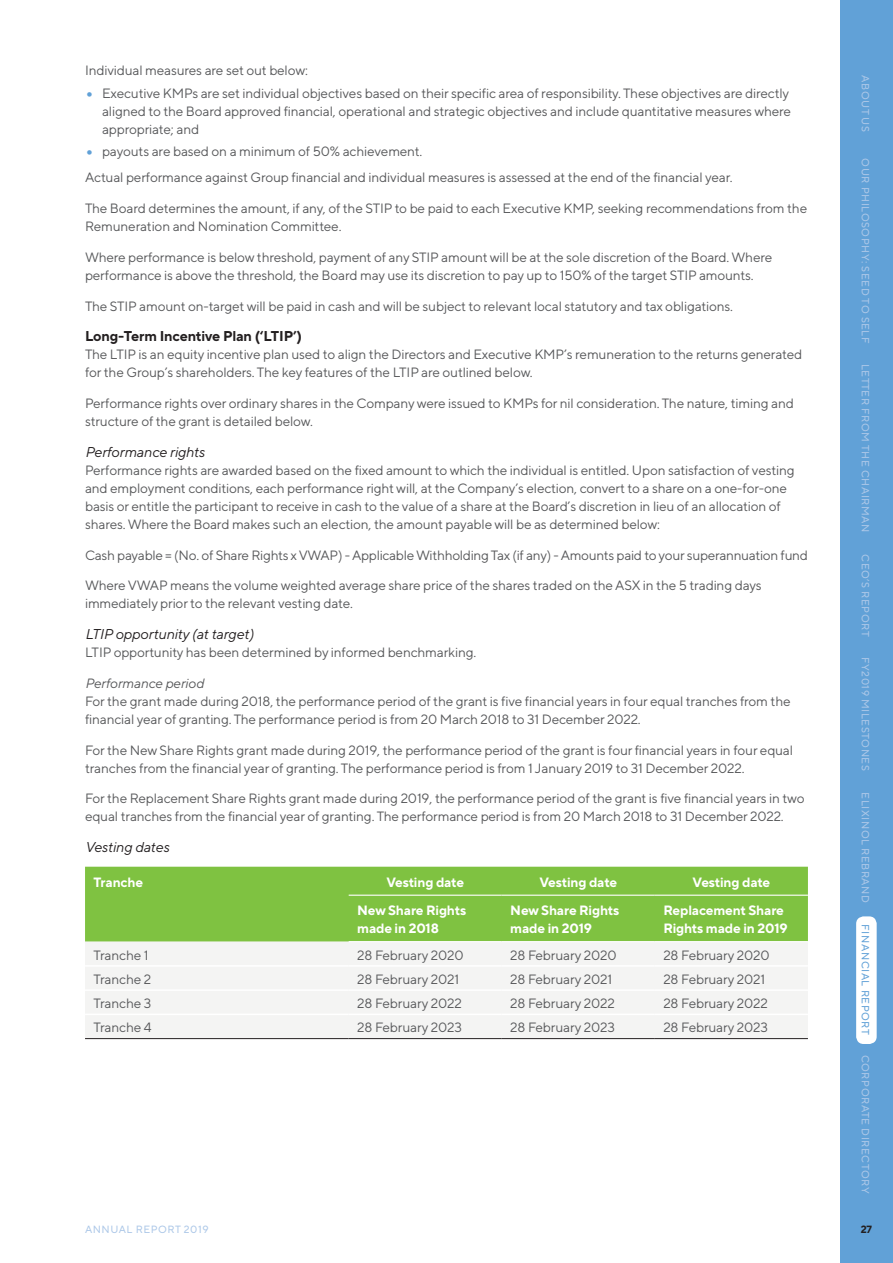
<style>
.page{position:relative;width:893px;height:1263px;background:#fff}
.page>*{position:absolute;margin:0;border:0;box-sizing:border-box;transform-origin:0 0}
.HD4_B_Heading_4{font:italic 14.25px "TT Norms Pro";letter-spacing:-.01em;color:#231f20}
.HD2_A_Heading_2{font:700 14.25px "TT Norms Pro";letter-spacing:-.01em;color:#231f20}
.BT1_Body_text{font:13.5px/18px "TT Norms Pro";letter-spacing:-.01em;color:#57585a}
.TFT___20{font:13.5px "TT Norms Pro";letter-spacing:-.01em;color:#57585a}
.TH1___Heading_1{font:700 13.5px/18px "TT Norms Pro";letter-spacing:-.01em;color:#fff}
.BT1_Body_text__PRE-B{font:13.5px "TT Norms Pro";letter-spacing:-.01em;color:#57585a}
.TBT___Body{font:13.5px "TT Norms Pro";letter-spacing:-.01em;color:#57585a}
.BT1_Body_text_ITALIC{font:italic 13.5px "TT Norms Pro";letter-spacing:-.01em;color:#57585a}
.Body_text{font:700 13.5px "TT Norms Pro";letter-spacing:-.01em;color:#fff}
.t1{font:10.5px "TT Norms Pro";letter-spacing:.05em;color:#adc8e8}
.t2{font:10.5px "TT Norms Pro";letter-spacing:.05em;color:#61a1d7}
.t3{font:700 10.5px "TT Norms Pro";color:#231f20}
.s1{font-weight:700;font-size:18px;color:#61a1d7}
</style>
<div class="page">
<div style="left:840px;top:0;width:53px;height:1263px;background:#61a1d7"></div>
<div style="left:856px;top:916px;width:21px;height:128px;background:#fff;border-radius:8px"></div>
<div style="left:85px;top:867px;width:723px;height:75px;background:#7fc241"></div>
<div style="left:85px;top:942px;width:723px;height:96px;background:#f4f4f3"></div>
<hr style="left:85px;top:965px;width:264px;height:2px;background:#fff">
<hr style="left:502px;top:965px;width:153px;height:2px;background:#fff">
<hr style="left:655px;top:965px;width:153px;height:2px;background:#fff">
<hr style="left:85px;top:989px;width:264px;height:2px;background:#fff">
<hr style="left:349px;top:989px;width:153px;height:2px;background:#fff">
<hr style="left:502px;top:989px;width:153px;height:2px;background:#fff">
<hr style="left:655px;top:989px;width:153px;height:2px;background:#fff">
<hr style="left:349px;top:965px;width:153px;height:2px;background:#fff">
<hr style="left:85px;top:1014px;width:264px;height:1px;background:#fff">
<hr style="left:349px;top:1014px;width:153px;height:1px;background:#fff">
<hr style="left:502px;top:1014px;width:153px;height:1px;background:#fff">
<hr style="left:655px;top:1014px;width:153px;height:1px;background:#fff">
<hr style="left:85px;top:1038px;width:264px;height:1px;background:#231f20">
<hr style="left:349px;top:1038px;width:153px;height:1px;background:#231f20">
<hr style="left:502px;top:1038px;width:153px;height:1px;background:#231f20">
<hr style="left:655px;top:1038px;width:153px;height:1px;background:#231f20">
<hr style="left:349px;top:895px;width:153px;height:1px;background:#fff">
<hr style="left:502px;top:895px;width:153px;height:1px;background:#fff">
<hr style="left:655px;top:895px;width:153px;height:1px;background:#fff">
<hr style="left:349px;top:941px;width:153px;height:1px;background:#fff">
<hr style="left:502px;top:941px;width:153px;height:1px;background:#fff">
<hr style="left:655px;top:941px;width:153px;height:1px;background:#fff">
<p class="BT1_Body_text__PRE-B" style="left:85px;top:61px;width:224px">Individual measures are set out below:</p>
<p class="BT1_Body_text" style="left:102px;top:83px;width:690px;text-indent:-17px"><span class="s1">•</span> Executive KMPs are set individual objectives based on their specific area of responsibility. These objectives are directly aligned to the Board approved financial, operational and strategic objectives and include quantitative measures where appropriate; and</p>
<p class="BT1_Body_text" style="left:85px;top:141px;width:339px"><span class="s1">•</span> payouts are based on a minimum of 50% achievement.</p>
<p class="BT1_Body_text" style="left:85px;top:167px;width:649px">Actual performance against Group financial and individual measures is assessed at the end of the financial year.</p>
<p class="BT1_Body_text" style="left:85px;top:198px;width:724px">The Board determines the amount, if any, of the STIP to be paid to each Executive KMP, seeking recommendations from the<br>Remuneration and Nomination Committee.</p>
<p class="BT1_Body_text" style="left:85px;top:247px;width:689px">Where performance is below threshold, payment of any STIP amount will be at the sole discretion of the Board. Where performance is above the threshold, the Board may use its discretion to pay up to 150% of the target STIP amounts.</p>
<p class="BT1_Body_text" style="left:85px;top:296px;width:649px">The STIP amount on-target will be paid in cash and will be subject to relevant local statutory and tax obligations.</p>
<p class="HD2_A_Heading_2" style="left:85px;top:326px;width:219px">Long-Term Incentive Plan (‘LTIP’)</p>
<p class="BT1_Body_text" style="left:85px;top:345px;width:719px">The LTIP is an equity incentive plan used to align the Directors and Executive KMP’s remuneration to the returns generated for the Group’s shareholders. The key features of the LTIP are outlined below.</p>
<p class="BT1_Body_text" style="left:85px;top:393px;width:710px">Performance rights over ordinary shares in the Company were issued to KMPs for nil consideration. The nature, timing and structure of the grant is detailed below.</p>
<p class="HD4_B_Heading_4" style="left:85px;top:441px;width:121px">Performance rights</p>
<p class="BT1_Body_text" style="left:85px;top:460px;width:711px">Performance rights are awarded based on the fixed amount to which the individual is entitled. Upon satisfaction of vesting and employment conditions, each performance right will, at the Company’s election, convert to a share on a one-for-one basis or entitle the participant to receive in cash to the value of a share at the Board’s discretion in lieu of an allocation of shares. Where the Board makes such an election, the amount payable will be as determined below:</p>
<p class="BT1_Body_text" style="left:85px;top:545px;width:724px">Cash payable = (No. of Share Rights x VWAP) - Applicable Withholding Tax (if any) - Amounts paid to your superannuation fund</p>
<p class="BT1_Body_text" style="left:85px;top:576px;width:678px">Where VWAP means the volume weighted average share price of the shares traded on the ASX in the 5 trading days immediately prior to the relevant vesting date.</p>
<p class="HD4_B_Heading_4" style="left:85px;top:624px;width:170px">LTIP opportunity (at target)</p>
<p class="BT1_Body_text" style="left:85px;top:642px;width:393px">LTIP opportunity has been determined by informed benchmarking.</p>
<p class="BT1_Body_text_ITALIC" style="left:85px;top:673px;width:120px">Performance period</p>
<p class="BT1_Body_text" style="left:85px;top:691px;width:707px">For the grant made during 2018, the performance period of the grant is five financial years in four equal tranches from the financial year of granting. The performance period is from 20 March 2018 to 31 December 2022.</p>
<p class="BT1_Body_text" style="left:85px;top:740px;width:710px">For the New Share Rights grant made during 2019, the performance period of the grant is four financial years in four equal tranches from the financial year of granting. The performance period is from 1 January 2019 to 31 December 2022.</p>
<p class="BT1_Body_text" style="left:85px;top:789px;width:721px">For the Replacement Share Rights grant made during 2019, the performance period of the grant is five financial years in two equal tranches from the financial year of granting. The performance period is from 20 March 2018 to 31 December 2022.</p>
<p class="HD4_B_Heading_4" style="left:85px;top:837px;width:86px">Vesting dates</p>
<p class="Body_text" style="left:94px;top:872px;width:51px">Tranche</p>
<p class="TH1___Heading_1" style="left:386px;top:872px;width:79px">Vesting date</p>
<p class="TH1___Heading_1" style="left:539px;top:872px;width:79px">Vesting date</p>
<p class="TH1___Heading_1" style="left:692px;top:872px;width:79px">Vesting date</p>
<p class="TH1___Heading_1" style="left:357px;top:900px;width:111px">New Share Rights made in 2018</p>
<p class="TH1___Heading_1" style="left:510px;top:900px;width:111px">New Share Rights made in 2019</p>
<p class="TH1___Heading_1" style="left:663px;top:900px;width:126px">Replacement Share<br>Rights made in 2019</p>
<p class="TBT___Body" style="left:94px;top:945px;width:57px">Tranche 1</p>
<p class="TFT___20" style="left:357px;top:945px;width:108px">28 February 2020</p>
<p class="TFT___20" style="left:510px;top:945px;width:108px">28 February 2020</p>
<p class="TFT___20" style="left:663px;top:945px;width:108px">28 February 2020</p>
<p class="TBT___Body" style="left:94px;top:969px;width:59px">Tranche 2</p>
<p class="TFT___20" style="left:357px;top:969px;width:103px">28 February 2021</p>
<p class="TFT___20" style="left:510px;top:969px;width:103px">28 February 2021</p>
<p class="TFT___20" style="left:663px;top:969px;width:103px">28 February 2021</p>
<p class="TBT___Body" style="left:94px;top:993px;width:59px">Tranche 3</p>
<p class="TFT___20" style="left:357px;top:993px;width:106px">28 February 2022</p>
<p class="TFT___20" style="left:510px;top:993px;width:106px">28 February 2022</p>
<p class="TFT___20" style="left:663px;top:993px;width:106px">28 February 2022</p>
<p class="TBT___Body" style="left:94px;top:1018px;width:60px">Tranche 4</p>
<p class="TFT___20" style="left:357px;top:1018px;width:106px">28 February 2023</p>
<p class="TFT___20" style="left:510px;top:1018px;width:106px">28 February 2023</p>
<p class="TFT___20" style="left:663px;top:1018px;width:106px">28 February 2023</p>
<p class="t1" style="left:873px;top:75px;width:58px;rotate:90deg">ABOUT US</p>
<p class="t1" style="left:873px;top:158px;width:186px;rotate:90deg">OUR PHILOSOPHY: SEED TO SELF</p>
<p class="t1" style="left:873px;top:364px;width:170px;rotate:90deg">LETTER FROM THE CHAIRMAN</p>
<p class="t1" style="left:873px;top:554px;width:84px;rotate:90deg">CEO’S REPORT</p>
<p class="t1" style="left:873px;top:657px;width:115px;rotate:90deg">FY2019 MILESTONES</p>
<p class="t1" style="left:873px;top:792px;width:112px;rotate:90deg">ELIXINOL REBRAND</p>
<p class="t2" style="left:873px;top:924px;width:112px;rotate:90deg">FINANCIAL REPORT</p>
<p class="t1" style="left:873px;top:1055px;width:140px;rotate:90deg">CORPORATE DIRECTORY</p>
<p class="t1" style="left:85px;top:1222px;width:125px">ANNUAL REPORT 2019</p>
<p class="t3" style="left:861px;top:1222px;width:13px">27</p>
</div>
